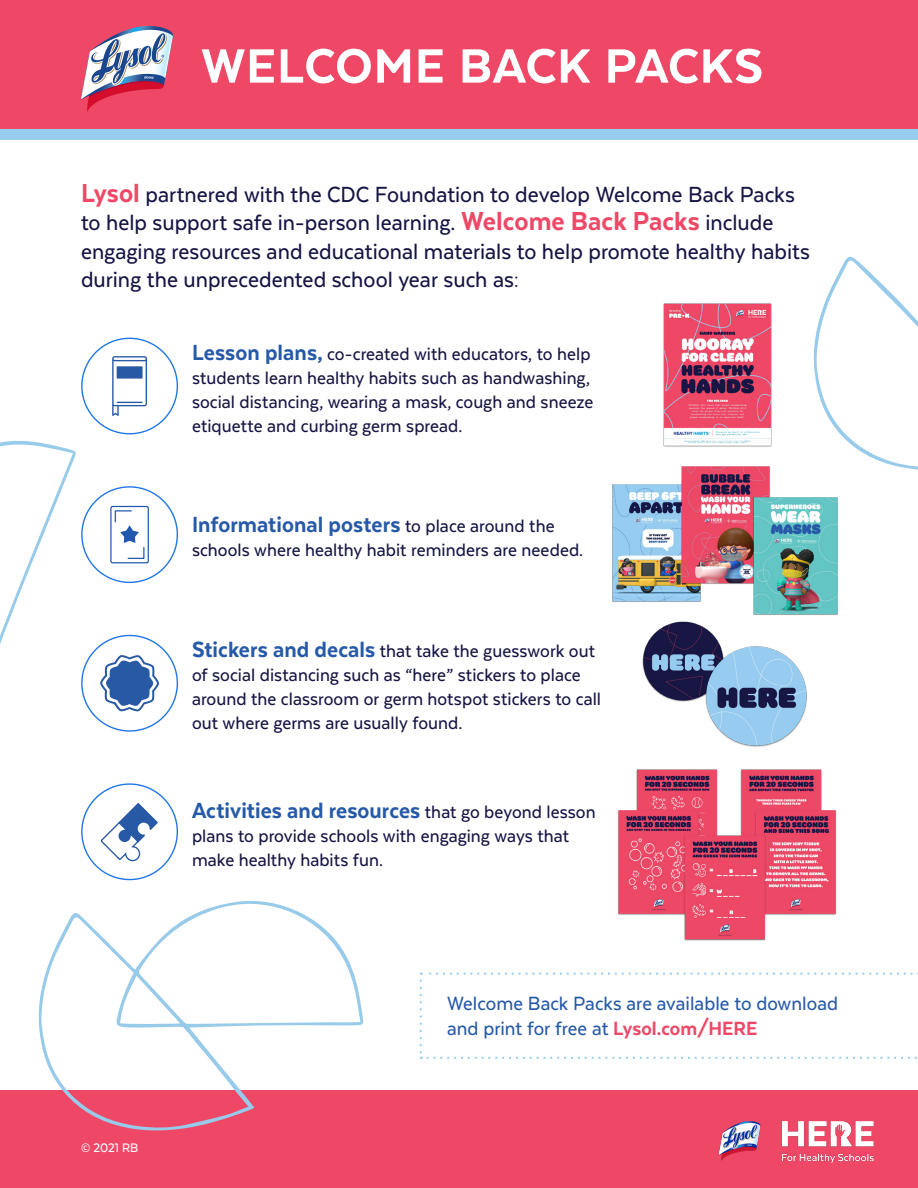
<style>
.page{position:relative;width:918px;height:1188px;background:#fff}
.page>*{position:absolute;margin:0;border:0;box-sizing:border-box;transform-origin:0 0}
.t1{font:800 55.5px "Texta W00";letter-spacing:.01em;color:#fff}
.subtext{font:500 25.2px/28.5px "Texta W00";color:#151443;scale:.95 1}
.body{font:800 25.2px "Texta W00";letter-spacing:.005em;color:#2659a8;scale:.95 1}
.link{font:500 22.05px/25.5px "Texta W00";color:#2659a8;scale:.95 1}
.body-2{font:500 20.55px/24px "Texta W00";color:#151443;scale:.95 1}
.copyright{font:500 14.25px "Texta W00";letter-spacing:.005em;color:#fff;scale:.95 1}
.s1{font-weight:800;font-size:30px;color:#ef4867}
.s2{font-weight:800;font-size:25.2px;color:#2659a8}
.s3{font-weight:500;font-size:20.55px;color:#151443}
.s4{font-weight:800;color:#ef4867}
</style>
<div class="page">
<div style="left:0;top:0;width:918px;height:130px;background:#ef4867"></div>
<div style="left:0;top:1091px;width:918px;height:97px;background:#ef4867"></div>
<div style="left:0;top:130px;width:918px;height:10px;background:#96ccee"></div>
<svg style="left:420px;top:981px;width:497px;height:78px"></svg>
<svg style="left:421px;top:973px;width:497px;height:2px"></svg>
<img style="left:718px;top:1121px;width:156px;height:43px">
<svg style="left:0;top:440px;width:76px;height:204px"></svg>
<svg style="left:813px;top:256px;width:105px;height:214px"></svg>
<svg style="left:37px;top:901px;width:327px;height:230px"></svg>
<svg style="left:100px;top:803px;width:58px;height:59px"></svg>
<svg style="left:112px;top:356px;width:35px;height:60px"></svg>
<div style="left:110px;top:506px;width:39px;height:57px;border:1px solid #2258ad;border-radius:2px"></div>
<svg style="left:114px;top:510px;width:31px;height:49px"></svg>
<svg style="left:100px;top:655px;width:59px;height:56px"></svg>
<img style="left:663px;top:303px;width:109px;height:144px">
<img style="left:642px;top:621px;width:77px;height:81px">
<img style="left:704px;top:643px;width:103px;height:104px">
<img style="left:612px;top:484px;width:89px;height:118px">
<img style="left:680px;top:466px;width:90px;height:118px">
<img style="left:752px;top:497px;width:86px;height:118px">
<img style="left:618px;top:769px;width:219px;height:172px">
<svg style="left:81px;top:26px;width:92px;height:86px"></svg>
<p class="t1" style="left:201px;top:37px;width:564px">WELCOME BACK PACKS</p>
<p class="subtext" style="left:81px;top:180px;width:769px"><span class="s1">Lysol</span> partnered with the CDC Foundation to develop Welcome Back Packs to help support safe in-person learning. <span class="s1">Welcome Back Packs</span> include engaging resources and educational materials to help promote healthy habits during the unprecedented school year such as:</p>
<p class="body-2" style="left:192px;top:341px;width:424px"><span class="s2">Lesson plans,</span> co-created with educators, to help students learn healthy habits such as handwashing, social distancing, wearing a mask, cough and sneeze etiquette and curbing germ spread.</p>
<p class="body" style="left:192px;top:512px;width:383px">Informational posters <span class="s3">to place around the</span></p>
<p class="body-2" style="left:192px;top:538px;width:413px">schools where healthy habit reminders are needed.</p>
<p class="body-2" style="left:192px;top:639px;width:432px"><span class="s2">Stickers and decals</span> that take the guesswork out of social distancing such as “here” stickers to place around the classroom or germ hotspot stickers to call out where germs are usually found.</p>
<p class="body" style="left:192px;top:797px;width:426px">Activities and resources <span class="s3">that go beyond lesson</span></p>
<p class="body-2" style="left:192px;top:823px;width:399px">plans to provide schools with engaging ways that make healthy habits fun.</p>
<p class="copyright" style="left:81px;top:1140px;width:62px">© 2021 RB</p>
<p class="link" style="left:447px;top:990px;width:413px">Welcome Back Packs are available to download and print for free at <span class="s4">Lysol.com/HERE</span></p>
</div>
